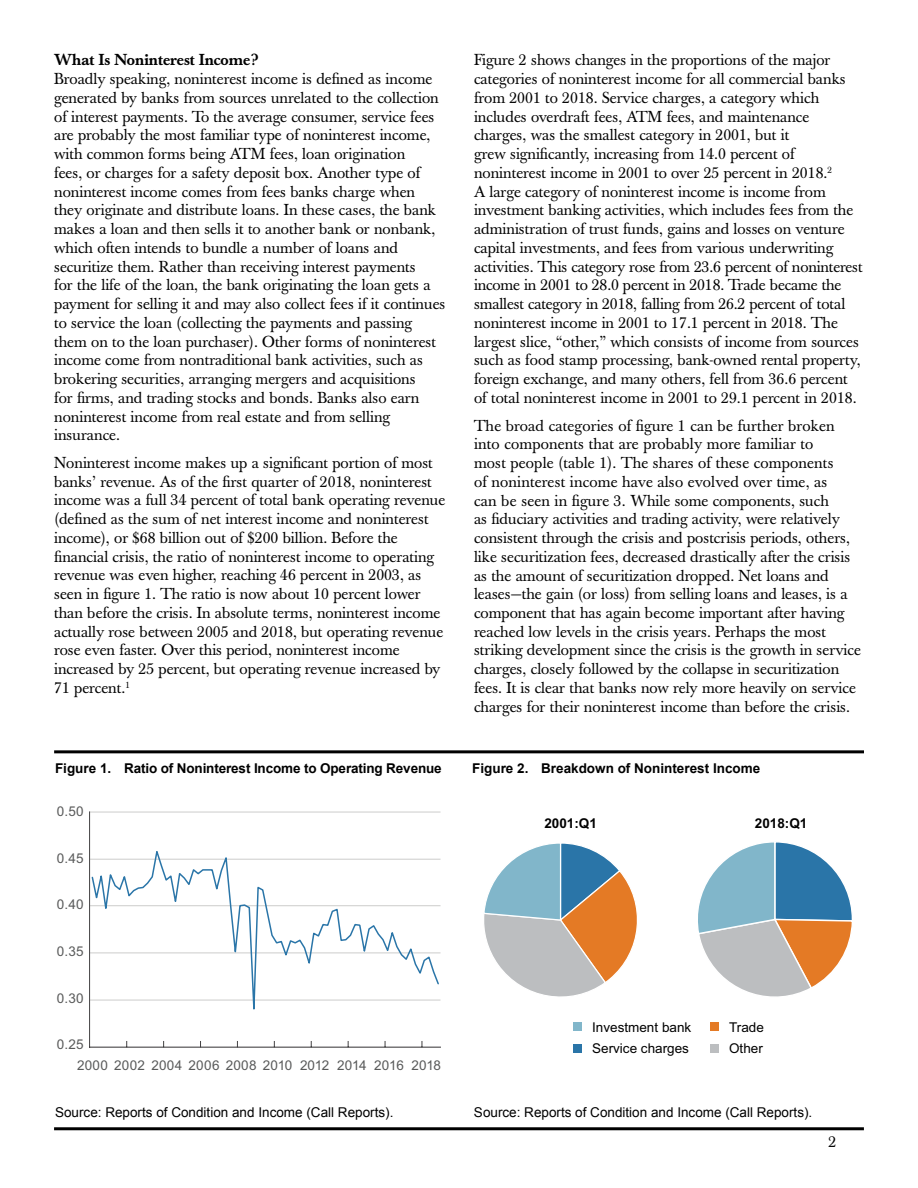
<style>
.page{position:relative;width:918px;height:1188px;background:#fff}
.page>*{position:absolute;margin:0;border:0;box-sizing:border-box;transform-origin:0 0}
.t1{font:15.75px/18.8px "Baskerville";color:#000}
.t2{font:500 15.75px "Baskerville";color:#000}
.t3{font:13.5px/21.3px "Arial";color:#000}
.t4{font:700 13.5px "Arial";color:#000}
.t5{font:13.5px "Arial";letter-spacing:.01em;color:#595a5a}
</style>
<div class="page">
<hr style="left:90px;top:812px;width:351px;height:1px;background:#cccccb">
<hr style="left:90px;top:859px;width:351px;height:1px;background:#cccccb">
<hr style="left:90px;top:905px;width:351px;height:1px;background:#cccccb">
<hr style="left:90px;top:953px;width:351px;height:1px;background:#cccccb">
<hr style="left:90px;top:1000px;width:351px;height:1px;background:#cccccb">
<svg style="left:91px;top:851px;width:349px;height:195px"></svg>
<hr style="left:89px;top:811px;width:1px;height:237px;background:#424142">
<hr style="left:90px;top:1047px;width:351px;height:1px;background:#424142">
<hr style="left:54px;top:750px;width:810px;height:3px;background:#000">
<hr style="left:54px;top:1127px;width:810px;height:3px;background:#000">
<svg style="left:484px;top:843px;width:153px;height:154px"></svg>
<svg style="left:698px;top:842px;width:154px;height:155px"></svg>
<div style="left:573px;top:1022px;width:9px;height:9px;background:#81b6ca"></div>
<div style="left:710px;top:1022px;width:9px;height:9px;background:#e47a25"></div>
<div style="left:573px;top:1044px;width:9px;height:9px;background:#2a75a8"></div>
<div style="left:710px;top:1044px;width:9px;height:9px;background:#bcbec0"></div>
<p class="t2" style="left:54px;top:51px;width:206px">What Is Noninterest Income?</p>
<p class="t1" style="left:54px;top:70px;width:393px">Broadly speaking, noninterest income is defined as income generated by banks from sources unrelated to the collection of interest payments. To the average consumer, service fees are probably the most familiar type of noninterest income, with common forms being ATM fees, loan origination<br>fees, or charges for a safety deposit box. Another type of noninterest income comes from fees banks charge when they originate and distribute loans. In these cases, the bank makes a loan and then sells it to another bank or nonbank, which often intends to bundle a number of loans and securitize them. Rather than receiving interest payments<br>for the life of the loan, the bank originating the loan gets a payment for selling it and may also collect fees if it continues to service the loan (collecting the payments and passing them on to the loan purchaser). Other forms of noninterest income come from nontraditional bank activities, such as brokering securities, arranging mergers and acquisitions<br>for firms, and trading stocks and bonds. Banks also earn noninterest income from real estate and from selling insurance.</p>
<p class="t1" style="left:54px;top:454px;width:393px">Noninterest income makes up a significant portion of most banks’ revenue. As of the first quarter of 2018, noninterest income was a full 34 percent of total bank operating revenue (defined as the sum of net interest income and noninterest income), or $68 billion out of $200 billion. Before the financial crisis, the ratio of noninterest income to operating revenue was even higher, reaching 46 percent in 2003, as seen in figure 1. The ratio is now about 10 percent lower than before the crisis. In absolute terms, noninterest income actually rose between 2005 and 2018, but operating revenue rose even faster. Over this period, noninterest income increased by 25 percent, but operating revenue increased by 71 percent.<sup>1</sup></p>
<p class="t1" style="left:474px;top:51px;width:390px">Figure 2 shows changes in the proportions of the major categories of noninterest income for all commercial banks from 2001 to 2018. Service charges, a category which includes overdraft fees, ATM fees, and maintenance charges, was the smallest category in 2001, but it<br>grew significantly, increasing from 14.0 percent of noninterest income in 2001 to over 25 percent in 2018.<sup>2<br></sup>A large category of noninterest income is income from investment banking activities, which includes fees from the administration of trust funds, gains and losses on venture capital investments, and fees from various underwriting activities. This category rose from 23.6 percent of noninterest income in 2001 to 28.0 percent in 2018. Trade became the smallest category in 2018, falling from 26.2 percent of total noninterest income in 2001 to 17.1 percent in 2018. The largest slice, “other,” which consists of income from sources such as food stamp processing, bank-owned rental property, foreign exchange, and many others, fell from 36.6 percent of total noninterest income in 2001 to 29.1 percent in 2018.</p>
<p class="t1" style="left:474px;top:416px;width:388px">The broad categories of figure 1 can be further broken into components that are probably more familiar to<br>most people (table 1). The shares of these components<br>of noninterest income have also evolved over time, as<br>can be seen in figure 3. While some components, such<br>as fiduciary activities and trading activity, were relatively consistent through the crisis and postcrisis periods, others, like securitization fees, decreased drastically after the crisis as the amount of securitization dropped. Net loans and leases—the gain (or loss) from selling loans and leases, is a component that has again become important after having reached low levels in the crisis years. Perhaps the most striking development since the crisis is the growth in service charges, closely followed by the collapse in securitization fees. It is clear that banks now rely more heavily on service charges for their noninterest income than before the crisis.</p>
<p class="t4" style="left:55px;top:760px;width:388px">Figure 1. Ratio of Noninterest Income to Operating Revenue</p>
<p class="t4" style="left:472px;top:760px;width:290px">Figure 2. Breakdown of Noninterest Income</p>
<p class="t5" style="left:57px;top:802px;width:28px">0.50</p>
<p class="t5" style="left:57px;top:849px;width:28px">0.45</p>
<p class="t5" style="left:57px;top:895px;width:28px">0.40</p>
<p class="t5" style="left:57px;top:942px;width:28px">0.35</p>
<p class="t5" style="left:57px;top:989px;width:28px">0.30</p>
<p class="t5" style="left:57px;top:1035px;width:28px">0.25</p>
<p class="t5" style="left:77px;top:1056px;width:365px">2000 2002 2004 2006 2008 2010 2012 2014 2016 2018</p>
<p class="t4" style="left:544px;top:814px;width:54px">2001:Q1</p>
<p class="t4" style="left:755px;top:814px;width:54px">2018:Q1</p>
<p class="t3" style="left:592px;top:1017px;width:101px">Investment bank<br>Service charges</p>
<p class="t3" style="left:729px;top:1017px;width:36px">Trade<br>Other</p>
<p class="t3" style="left:55px;top:1102px;width:340px">Source: Reports of Condition and Income (Call Reports).</p>
<p class="t3" style="left:474px;top:1102px;width:340px">Source: Reports of Condition and Income (Call Reports).</p>
<p class="t1" style="left:828px;top:1133px;width:9px">2</p>
</div>
